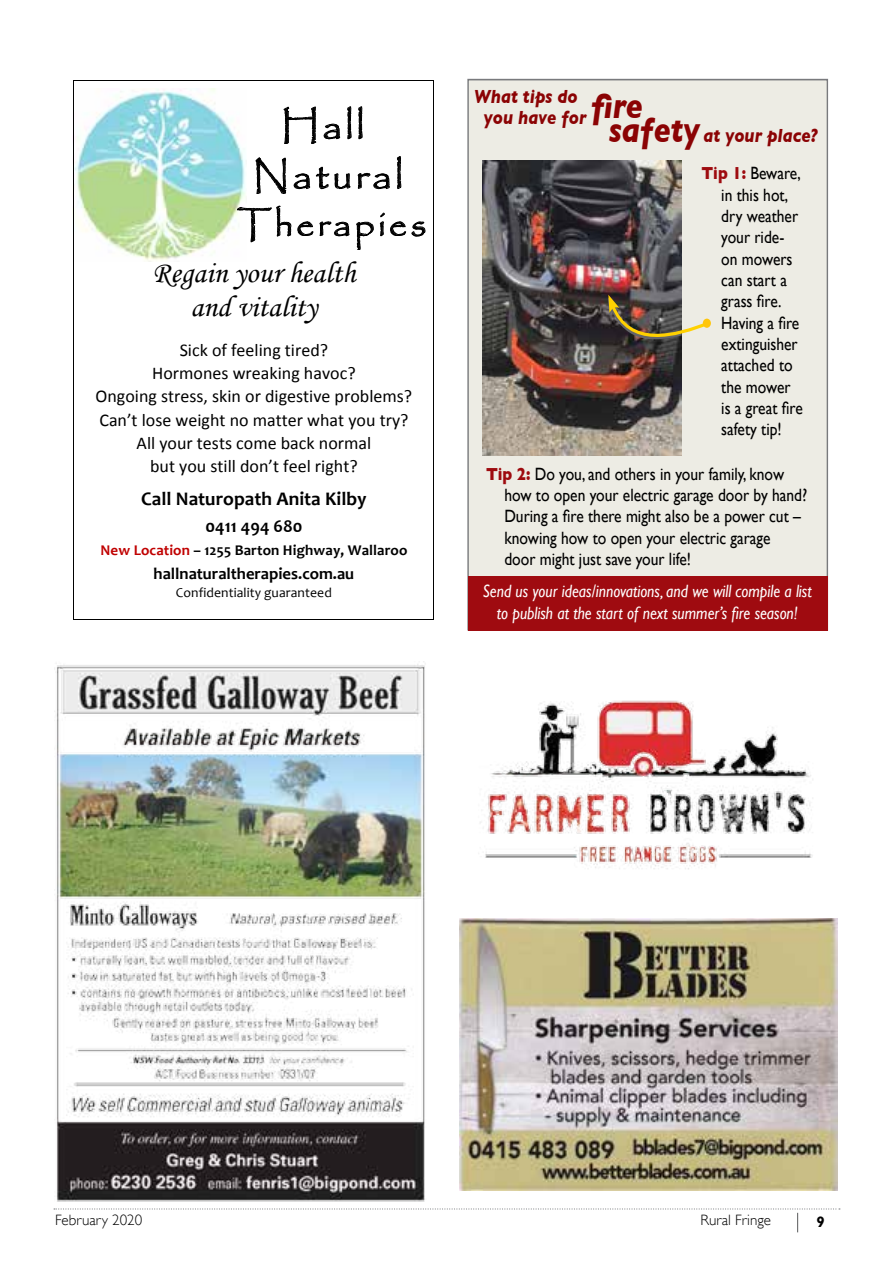
<style>
.page{position:relative;width:893px;height:1263px;background:#fff}
.page>*{position:absolute;margin:0;border:0;box-sizing:border-box;transform-origin:0 0}
.t1{font:38.55px/49.8px "Papyrus";letter-spacing:.085em;color:#000;text-align:center}
.t2{font:35.85px "Papyrus";letter-spacing:.085em;color:#000}
.t3{font:30.3px/34.2px "Monotype Corsiva";color:#000;text-align:center}
.t4{font:italic 700 19.35px/21px "Gill Sans";color:#8b0304;scale:.87 1}
.t5{font:700 19.35px "Candara";color:#000}
.t6{font:18px/23.4px "Calibri";color:#000;text-align:center}
.t7{font:700 18px "Candara";color:#000}
.t8{font:17.85px/21.3px "Gill Sans";color:#000;scale:.87 1}
.t9{font:italic 17.85px/21.3px "Gill Sans";color:#fff;text-align:center;scale:.87 1}
.t10{font:700 16.65px "Candara";color:#000}
.t11{font:700 15px "Candara";letter-spacing:.01em;color:#000}
.t12{font:300 15px "Gill Sans";color:#000}
.t13{font:700 15px "Gill Sans";color:#000}
.t14{font:13.65px "Candara";letter-spacing:.005em;color:#000}
.s1{color:#c00000}
.s2{font-size:35.55px}
.s3{font-weight:700;color:#9e0b0f}
</style>
<div class="page">
<svg style="left:54px;top:1208px;width:786px;height:24px"></svg>
<img style="left:54px;top:663px;width:372px;height:539px">
<img style="left:72px;top:88px;width:165px;height:173px">
<hr style="left:74px;top:80px;width:359px;height:1px;background:#000">
<svg style="left:73px;top:80px;width:1px;height:178px"></svg>
<svg style="left:433px;top:80px;width:1px;height:178px"></svg>
<hr style="left:73px;top:258px;width:1px;height:34px;background:#000">
<hr style="left:433px;top:258px;width:1px;height:34px;background:#000">
<hr style="left:73px;top:292px;width:1px;height:34px;background:#000">
<hr style="left:433px;top:292px;width:1px;height:34px;background:#000">
<svg style="left:73px;top:326px;width:1px;height:129px"></svg>
<svg style="left:433px;top:326px;width:1px;height:129px"></svg>
<hr style="left:73px;top:455px;width:1px;height:32px;background:#000">
<hr style="left:433px;top:455px;width:1px;height:32px;background:#000">
<svg style="left:73px;top:487px;width:1px;height:97px"></svg>
<svg style="left:433px;top:487px;width:1px;height:97px"></svg>
<hr style="left:74px;top:619px;width:359px;height:1px;background:#000">
<hr style="left:73px;top:584px;width:1px;height:35px;background:#000">
<hr style="left:433px;top:584px;width:1px;height:35px;background:#000">
<svg style="left:237px;top:106px;width:189px;height:143px"></svg>
<img style="left:459px;top:918px;width:378px;height:272px">
<img style="left:480px;top:700px;width:333px;height:170px">
<div style="left:468px;top:80px;width:359px;height:550px;background:#edece4"></div>
<div style="left:467px;top:79px;width:361px;height:551px;border:2px solid #797a7d"></div>
<div style="left:468px;top:577px;width:359px;height:54px;background:#9f0b10"></div>
<img style="left:482px;top:160px;width:200px;height:296px">
<img style="left:608px;top:295px;width:103px;height:54px">
<div style="left:703px;top:319px;width:8px;height:9px;background:#ffc60b;border-radius:50%"></div>
<h1 class="t1" style="left:253px;top:100px;width:152px">Hall<br>Natural</h1>
<h2 class="t2" style="left:237px;top:202px;width:191px">Therapies</h2>
<h3 class="t3" style="left:152px;top:256px;width:205px">Regain your health and vitality</h3>
<p class="t6" style="left:96px;top:338px;width:318px">Sick of feeling tired?<br>Hormones wreaking havoc?<br>Ongoing stress, skin or digestive problems?<br>Can’t lose weight no matter what you try?<br>All your tests come back normal<br>but you still don’t feel right?</p>
<p class="t5" style="left:141px;top:487px;width:227px">Call Naturopath Anita Kilby</p>
<p class="t7" style="left:205px;top:515px;width:98px">0411 494 680</p>
<p class="t11" style="left:100px;top:541px;width:309px"><span class="s1">New Location</span> – 1255 Barton Highway, Wallaroo</p>
<p class="t10" style="left:154px;top:564px;width:202px">hallnaturaltherapies.com.au</p>
<p class="t14" style="left:176px;top:584px;width:158px">Confidentiality guaranteed</p>
<p class="t4" style="left:484px;top:86px;width:184px;text-indent:-10px">What tips do<br>you have for <sup>fire</sup></p>
<p class="t4" style="left:609px;top:125px;width:241px"><span class="s2">safety</span> at your place?</p>
<p class="t8" style="left:721px;top:162px;width:95px;text-indent:-20px"><span class="s3">Tip 1:</span> Beware, in this hot, dry weather your ride&shy;on mowers can start a grass fire.<br>Having a fire extinguisher attached to the mower is a great fire safety tip!</p>
<p class="t8" style="left:504px;top:463px;width:350px;text-indent:-18px"><span class="s3">Tip 2:</span> Do you, and others in your family, know how to open your electric garage door by hand?<br>During a fire there might also be a power cut – knowing how to open your electric garage<br>door might just save your life!</p>
<p class="t9" style="left:483px;top:581px;width:379px">Send us your ideas/innovations, and we will compile a list to publish at the start of next summer’s fire season!</p>
<p class="t12" style="left:55px;top:1212px;width:89px">February 2020</p>
<p class="t12" style="left:700px;top:1212px;width:72px">Rural Fringe</p>
<p class="t13" style="left:817px;top:1213px;width:10px">9</p>
</div>
